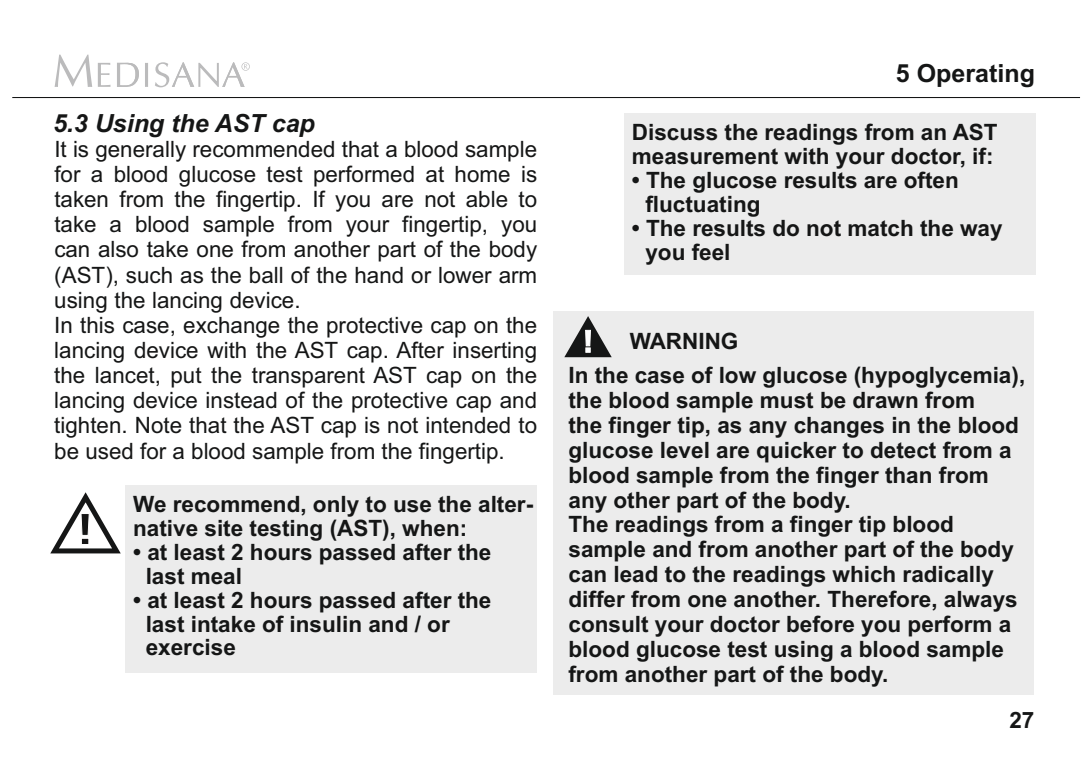
<style>
.page{position:relative;width:1088px;height:783px;background:#fff}
.page>*{position:absolute;margin:0;border:0;box-sizing:border-box;transform-origin:0 0}
.t1{font:italic 700 25px "Arial";color:#151616}
.t2{font:700 25px "Arial";color:#151616}
.t3{font:700 22.5px/25px "Arial";color:#151616}
.t4{font:22.5px/25.2px "Arial";color:#151616}
</style>
<div class="page">
<svg style="left:55px;top:55px;width:37px;height:32px"></svg>
<svg style="left:98px;top:63px;width:12px;height:24px"></svg>
<svg style="left:117px;top:62px;width:22px;height:25px"></svg>
<svg style="left:145px;top:63px;width:3px;height:24px"></svg>
<svg style="left:155px;top:62px;width:95px;height:25px"></svg>
<hr style="left:12px;top:97px;width:1067px;height:1px;background:#151616">
<div style="left:553px;top:312px;width:480px;height:383px;background:#ececec"></div>
<svg style="left:564px;top:316px;width:47px;height:41px"></svg>
<div style="left:125px;top:485px;width:412px;height:187px;background:#ececec"></div>
<svg style="left:50px;top:492px;width:71px;height:62px"></svg>
<div style="left:623px;top:114px;width:412px;height:161px;background:#ececec"></div>
<p class="t1" style="left:53px;top:114px;width:263px">5.3 Using the AST cap</p>
<p class="t4" style="left:54px;top:138px;width:484px">It is generally recommended that a blood sample for a blood glucose test performed at home is taken from the fingertip. If you are not able to take a blood sample from your fingertip, you can also take one from another part of the body (AST), such as the ball of the hand or lower arm using the lancing device.<br>In this case, exchange the protective cap on the lancing device with the AST cap. After inserting the lancet, put the transparent AST cap on the lancing device instead of the protective cap and tighten. Note that the AST cap is not intended to be used for a blood sample from the fingertip.</p>
<p class="t3" style="left:133px;top:494px;width:401px;line-height:24px">We recommend, only to use the alter&shy;native site testing (AST), when:</p>
<p class="t3" style="left:146px;top:542px;width:347px;line-height:24px;text-indent:-13px">• at least 2 hours passed after the last meal</p>
<p class="t3" style="left:146px;top:589px;width:347px;line-height:24px;text-indent:-13px">• at least 2 hours passed after the last intake of insulin and / or exercise</p>
<p class="t2" style="left:895px;top:64px;width:140px">5 Operating</p>
<p class="t3" style="left:631px;top:122px;width:367px;line-height:24px">Discuss the readings from an AST measurement with your doctor, if:</p>
<p class="t3" style="left:645px;top:170px;width:315px;line-height:24px;text-indent:-14px">• The glucose results are often fluctuating</p>
<p class="t3" style="left:645px;top:218px;width:358px;line-height:24px;text-indent:-14px">• The results do not match the way you feel</p>
<p class="t3" style="left:568px;top:326px;width:458px;line-height:34px;text-indent:61px">WARNING<br>In the case of low glucose (hypoglycemia),</p>
<p class="t3" style="left:568px;top:389px;width:452px">the blood sample must be drawn from<br>the finger tip, as any changes in the blood glucose level are quicker to detect from a blood sample from the finger than from any other part of the body.<br>The readings from a finger tip blood sample and from another part of the body can lead to the readings which radically differ from one another. Therefore, always consult your doctor before you perform a blood glucose test using a blood sample from another part of the body.</p>
<p class="t3" style="left:1008px;top:709px;width:27px">27</p>
</div>
